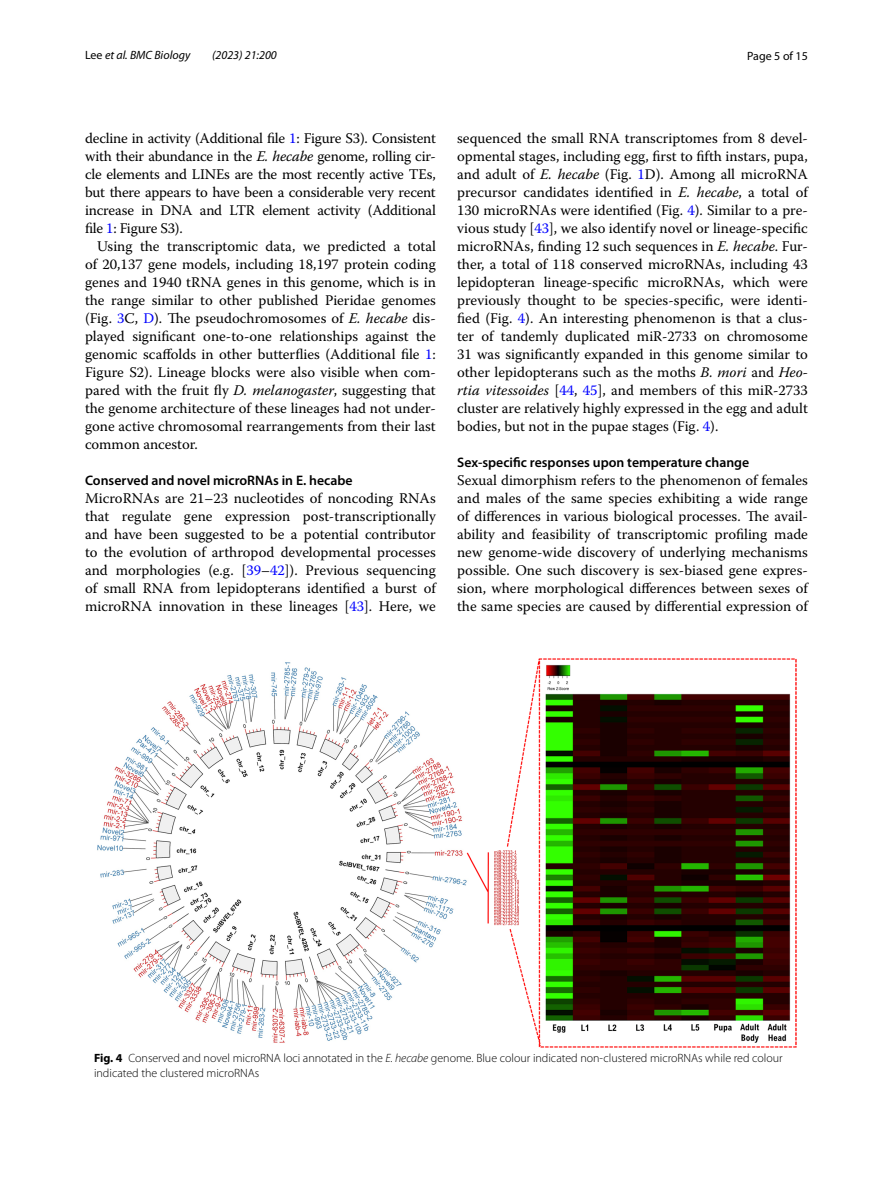
<style>
.page{position:relative;width:893px;height:1187px;background:#fff}
.page>*{position:absolute;margin:0;border:0;box-sizing:border-box;transform-origin:0 0}
.t1{font:14.7px/18px "Warnock Pro";color:#000;text-align:justify}
.t2{font:600 13.8px "Myriad Pro";color:#000}
.t3{font:300 12px/15px "Myriad Pro";color:#000}
.t4{font:italic 12px "Myriad Pro";color:#000}
.t5{font:12px "Myriad Pro";color:#000}
.s1{font-style:normal}
.s2{color:#00f}
.s3{font-style:italic}
.s4{font-weight:700}
</style>
<div class="page">
<img style="left:97px;top:658px;width:700px;height:388px">
<p class="t4" style="left:85px;top:48px;width:107px"><span class="s1">Lee</span> et al. BMC Biology</p>
<p class="t4" style="left:212px;top:48px;width:66px">(2023) 21:200</p>
<p class="t5" style="left:747px;top:48px;width:62px">Page 5 of 15</p>
<p class="t1" style="left:85px;top:128px;width:352px">decline in activity (Additional file <span class="s2">1</span>: Figure S3). Consistent with their abundance in the <span class="s3">E. hecabe</span> genome, rolling cir&shy;cle elements and LINEs are the most recently active TEs, but there appears to have been a considerable very recent increase in DNA and LTR element activity (Additional file <span class="s2">1</span>: Figure S3).</p>
<p class="t1" style="left:85px;top:236px;width:352px;text-indent:12px">Using the transcriptomic data, we predicted a total of 20,137 gene models, including 18,197 protein coding genes and 1940 tRNA genes in this genome, which is in the range similar to other published Pieridae genomes (Fig. <span class="s2">3</span>C, <span class="s2">D</span>). The pseudochromosomes of <span class="s3">E. hecabe</span> dis&shy;played significant one-to-one relationships against the genomic scaffolds in other butterflies (Additional file <span class="s2">1</span>:<br>Figure S2). Lineage blocks were also visible when com&shy;pared with the fruit fly <span class="s3">D. melanogaster</span>, suggesting that the genome architecture of these lineages had not under&shy;gone active chromosomal rearrangements from their last common ancestor.</p>
<p class="t2" style="left:85px;top:471px;width:269px">Conserved and novel microRNAs in E. hecabe</p>
<p class="t1" style="left:85px;top:488px;width:352px">MicroRNAs are 21–23 nucleotides of noncoding RNAs that regulate gene expression post-transcriptionally and have been suggested to be a potential contributor to the evolution of arthropod developmental processes and morphologies (e.g. [<span class="s2">39</span>–<span class="s2">42</span>]). Previous sequencing of small RNA from lepidopterans identified a burst of microRNA innovation in these lineages [<span class="s2">43</span>]. Here, we</p>
<p class="t1" style="left:457px;top:128px;width:352px">sequenced the small RNA transcriptomes from 8 devel&shy;opmental stages, including egg, first to fifth instars, pupa, and adult of <span class="s3">E. hecabe</span> (Fig. <span class="s2">1</span>D). Among all microRNA precursor candidates identified in <span class="s3">E. hecabe</span>, a total of 130 microRNAs were identified (Fig. <span class="s2">4</span>). Similar to a pre&shy;vious study [<span class="s2">43</span>], we also identify novel or lineage-specific microRNAs, finding 12 such sequences in <span class="s3">E. hecabe</span>. Fur&shy;ther, a total of 118 conserved microRNAs, including 43 lepidopteran lineage-specific microRNAs, which were previously thought to be species-specific, were identi&shy;fied (Fig. <span class="s2">4</span>). An interesting phenomenon is that a clus&shy;ter of tandemly duplicated miR-2733 on chromosome 31 was significantly expanded in this genome similar to other lepidopterans such as the moths <span class="s3">B. mori</span> and <span class="s3">Heo&shy;rtia vitessoides</span> [<span class="s2">44</span>, <span class="s2">45</span>], and members of this miR-2733 cluster are relatively highly expressed in the egg and adult bodies, but not in the pupae stages (Fig. <span class="s2">4</span>).</p>
<p class="t2" style="left:457px;top:453px;width:294px">Sex‑specific responses upon temperature change</p>
<p class="t1" style="left:457px;top:470px;width:352px">Sexual dimorphism refers to the phenomenon of females and males of the same species exhibiting a wide range of differences in various biological processes. The avail&shy;ability and feasibility of transcriptomic profiling made new genome-wide discovery of underlying mechanisms possible. One such discovery is sex-biased gene expres&shy;sion, where morphological differences between sexes of the same species are caused by differential expression of</p>
<p class="t3" style="left:94px;top:1050px;width:690px"><span class="s4">Fig. 4</span> Conserved and novel microRNA loci annotated in the <span class="s3">E. hecabe</span> genome. Blue colour indicated non-clustered microRNAs while red colour indicated the clustered microRNAs</p>
</div>
